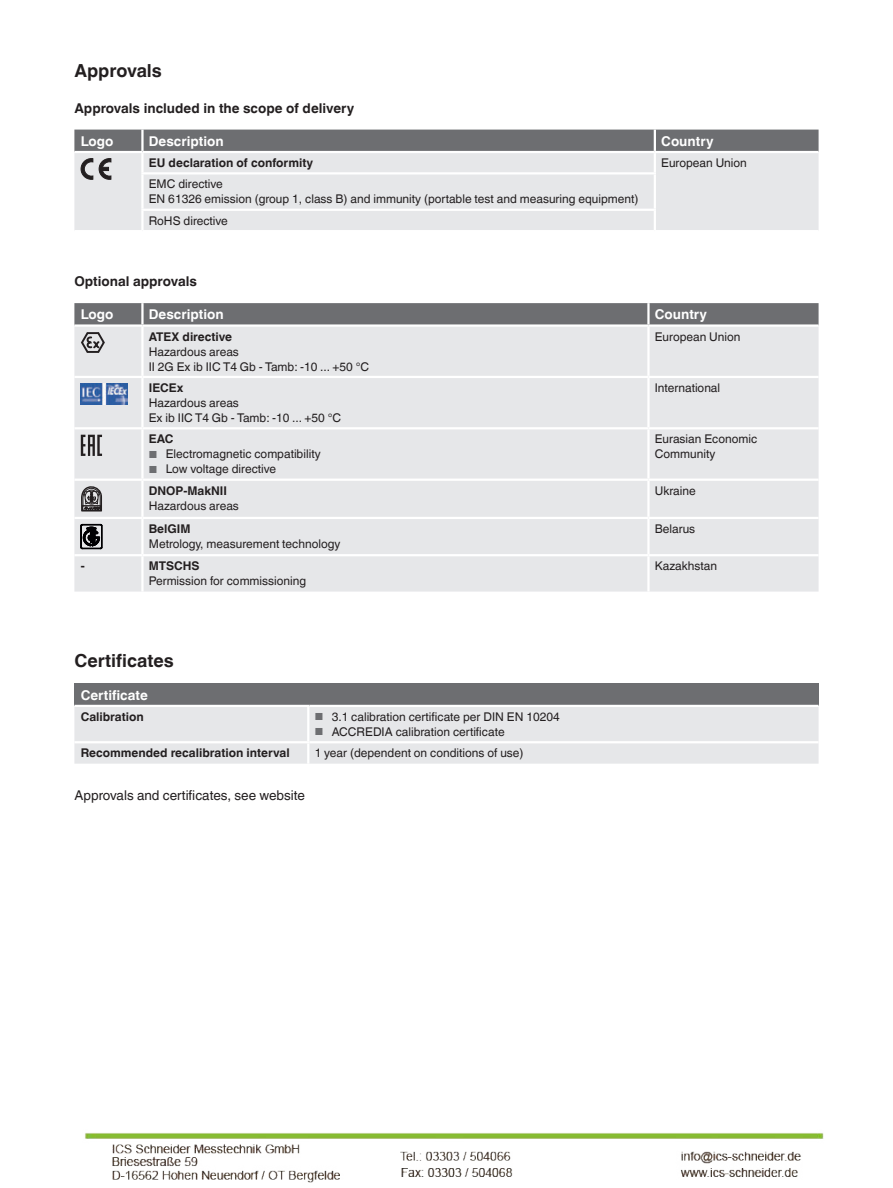
<style>
.page{position:relative;width:893px;height:1188px;background:#fff}
.page>*{position:absolute;margin:0;border:0;box-sizing:border-box;transform-origin:0 0}
.t1{font:700 18px "Helvetica World";color:#231f20}
.t2{font:700 13.5px "Helvetica World";color:#fff}
.t3{font:700 13.5px "Helvetica World";color:#231f20}
.t4{font:13.5px "Helvetica World";color:#231f20}
.t5{font:12px/15px "Helvetica World";color:#231f20}
.t6{font:700 12px "Helvetica World";color:#231f20}
.s1{font-size:10.2px;color:#6d6e71}
</style>
<div class="page">
<div style="left:74px;top:179px;width:745px;height:51px;background:#e6e7e9"></div>
<hr style="left:141px;top:175px;width:3px;height:34px;background:#fff">
<hr style="left:654px;top:175px;width:2px;height:34px;background:#fff">
<hr style="left:141px;top:209px;width:515px;height:2px;background:#fff">
<hr style="left:141px;top:211px;width:3px;height:19px;background:#fff">
<svg style="left:654px;top:211px;width:2px;height:19px"></svg>
<svg style="left:74px;top:130px;width:745px;height:49px;background:#b3b4b6"></svg>
<div style="left:74px;top:303px;width:745px;height:21px;background:#6d6e71"></div>
<div style="left:74px;top:327px;width:745px;height:265px;background:#e6e7e9"></div>
<hr style="left:141px;top:303px;width:3px;height:21px;background:#fff">
<hr style="left:647px;top:303px;width:3px;height:21px;background:#fff">
<hr style="left:141px;top:327px;width:3px;height:49px;background:#fff">
<hr style="left:647px;top:327px;width:3px;height:49px;background:#fff">
<hr style="left:74px;top:376px;width:68px;height:2px;background:#fff">
<hr style="left:142px;top:376px;width:506px;height:2px;background:#fff">
<hr style="left:141px;top:378px;width:3px;height:49px;background:#fff">
<hr style="left:648px;top:376px;width:171px;height:2px;background:#fff">
<hr style="left:647px;top:378px;width:3px;height:49px;background:#fff">
<hr style="left:74px;top:427px;width:68px;height:2px;background:#fff">
<hr style="left:142px;top:427px;width:506px;height:2px;background:#fff">
<hr style="left:141px;top:429px;width:3px;height:50px;background:#fff">
<hr style="left:648px;top:427px;width:171px;height:2px;background:#fff">
<hr style="left:647px;top:429px;width:3px;height:50px;background:#fff">
<hr style="left:74px;top:479px;width:68px;height:2px;background:#fff">
<hr style="left:142px;top:479px;width:506px;height:2px;background:#fff">
<hr style="left:141px;top:481px;width:3px;height:36px;background:#fff">
<hr style="left:648px;top:479px;width:171px;height:2px;background:#fff">
<hr style="left:647px;top:481px;width:3px;height:36px;background:#fff">
<hr style="left:74px;top:517px;width:68px;height:2px;background:#fff">
<hr style="left:142px;top:517px;width:506px;height:2px;background:#fff">
<hr style="left:141px;top:519px;width:3px;height:35px;background:#fff">
<hr style="left:648px;top:517px;width:171px;height:2px;background:#fff">
<hr style="left:647px;top:519px;width:3px;height:35px;background:#fff">
<hr style="left:74px;top:554px;width:68px;height:2px;background:#fff">
<hr style="left:142px;top:554px;width:506px;height:2px;background:#fff">
<hr style="left:141px;top:556px;width:3px;height:36px;background:#fff">
<hr style="left:648px;top:554px;width:171px;height:2px;background:#fff">
<hr style="left:647px;top:556px;width:3px;height:36px;background:#fff">
<svg style="left:81px;top:332px;width:24px;height:21px"></svg>
<img style="left:81px;top:383px;width:46px;height:22px">
<svg style="left:81px;top:435px;width:21px;height:21px"></svg>
<svg style="left:81px;top:486px;width:21px;height:26px"></svg>
<svg style="left:81px;top:524px;width:21px;height:25px"></svg>
<div style="left:74px;top:683px;width:745px;height:23px;background:#6d6e71"></div>
<div style="left:74px;top:707px;width:745px;height:57px;background:#e6e7e9"></div>
<hr style="left:307px;top:707px;width:2px;height:34px;background:#fff">
<hr style="left:74px;top:741px;width:235px;height:2px;background:#fff">
<hr style="left:74px;top:705px;width:235px;height:2px;background:#fff">
<hr style="left:309px;top:705px;width:510px;height:2px;background:#fff">
<hr style="left:309px;top:741px;width:510px;height:2px;background:#fff">
<hr style="left:307px;top:743px;width:2px;height:21px;background:#fff">
<img style="left:85px;top:1133px;width:739px;height:50px">
<h1 class="t1" style="left:74px;top:63px;width:89px">Approvals</h1>
<p class="t3" style="left:74px;top:103px;width:281px">Approvals included in the scope of delivery</p>
<p class="t2" style="left:81px;top:136px;width:34px">Logo</p>
<p class="t2" style="left:149px;top:136px;width:76px">Description</p>
<p class="t2" style="left:661px;top:136px;width:54px">Country</p>
<p class="t6" style="left:149px;top:158px;width:166px">EU declaration of conformity</p>
<p class="t5" style="left:661px;top:155px;width:87px">European Union</p>
<p class="t5" style="left:149px;top:177px;width:491px">EMC directive<br>EN 61326 emission (group 1, class B) and immunity (portable test and measuring equipment)</p>
<p class="t5" style="left:149px;top:213px;width:81px">RoHS directive</p>
<p class="t3" style="left:74px;top:276px;width:124px">Optional approvals</p>
<p class="t2" style="left:81px;top:309px;width:34px">Logo</p>
<p class="t2" style="left:149px;top:309px;width:76px">Description</p>
<p class="t2" style="left:655px;top:309px;width:54px">Country</p>
<p class="t6" style="left:149px;top:332px;width:85px">ATEX directive</p>
<p class="t5" style="left:149px;top:345px;width:222px">Hazardous areas<br>II 2G Ex ib IIC T4 Gb - Tamb: -10 ... +50 °C</p>
<p class="t5" style="left:655px;top:329px;width:87px">European Union</p>
<p class="t6" style="left:149px;top:383px;width:36px">IECEx</p>
<p class="t5" style="left:149px;top:396px;width:194px">Hazardous areas<br>Ex ib IIC T4 Gb - Tamb: -10 ... +50 °C</p>
<p class="t5" style="left:655px;top:381px;width:67px">International</p>
<p class="t6" style="left:149px;top:434px;width:26px">EAC</p>
<p class="t5" style="left:149px;top:447px;width:173px"><span class="s1">■</span> Electromagnetic compatibility</p>
<p class="t5" style="left:149px;top:463px;width:129px"><span class="s1">■</span> Low voltage directive</p>
<p class="t5" style="left:655px;top:432px;width:104px">Eurasian Economic<br>Community</p>
<p class="t6" style="left:149px;top:486px;width:80px">DNOP-MakNII</p>
<p class="t5" style="left:149px;top:499px;width:92px">Hazardous areas</p>
<p class="t5" style="left:655px;top:483px;width:42px">Ukraine</p>
<p class="t6" style="left:149px;top:524px;width:43px">BelGIM</p>
<p class="t5" style="left:149px;top:537px;width:193px">Metrology, measurement technology</p>
<p class="t5" style="left:655px;top:522px;width:42px">Belarus</p>
<p class="t6" style="left:81px;top:561px;width:5px">-</p>
<p class="t6" style="left:149px;top:561px;width:52px">MTSCHS</p>
<p class="t5" style="left:149px;top:575px;width:159px">Permission for commissioning</p>
<p class="t5" style="left:655px;top:560px;width:64px">Kazakhstan</p>
<h1 class="t1" style="left:74px;top:650px;width:101px">Certificates</h1>
<p class="t2" style="left:81px;top:687px;width:69px">Certificate</p>
<p class="t6" style="left:81px;top:712px;width:65px">Calibration</p>
<p class="t5" style="left:315px;top:709px;width:247px"><span class="s1">■</span> 3.1 calibration certificate per DIN EN 10204</p>
<p class="t5" style="left:315px;top:724px;width:191px"><span class="s1">■</span> ACCREDIA calibration certificate</p>
<p class="t6" style="left:81px;top:748px;width:210px">Recommended recalibration interval</p>
<p class="t5" style="left:315px;top:746px;width:210px">1 year (dependent on conditions of use)</p>
<p class="t4" style="left:74px;top:787px;width:232px">Approvals and certificates, see website</p>
</div>
